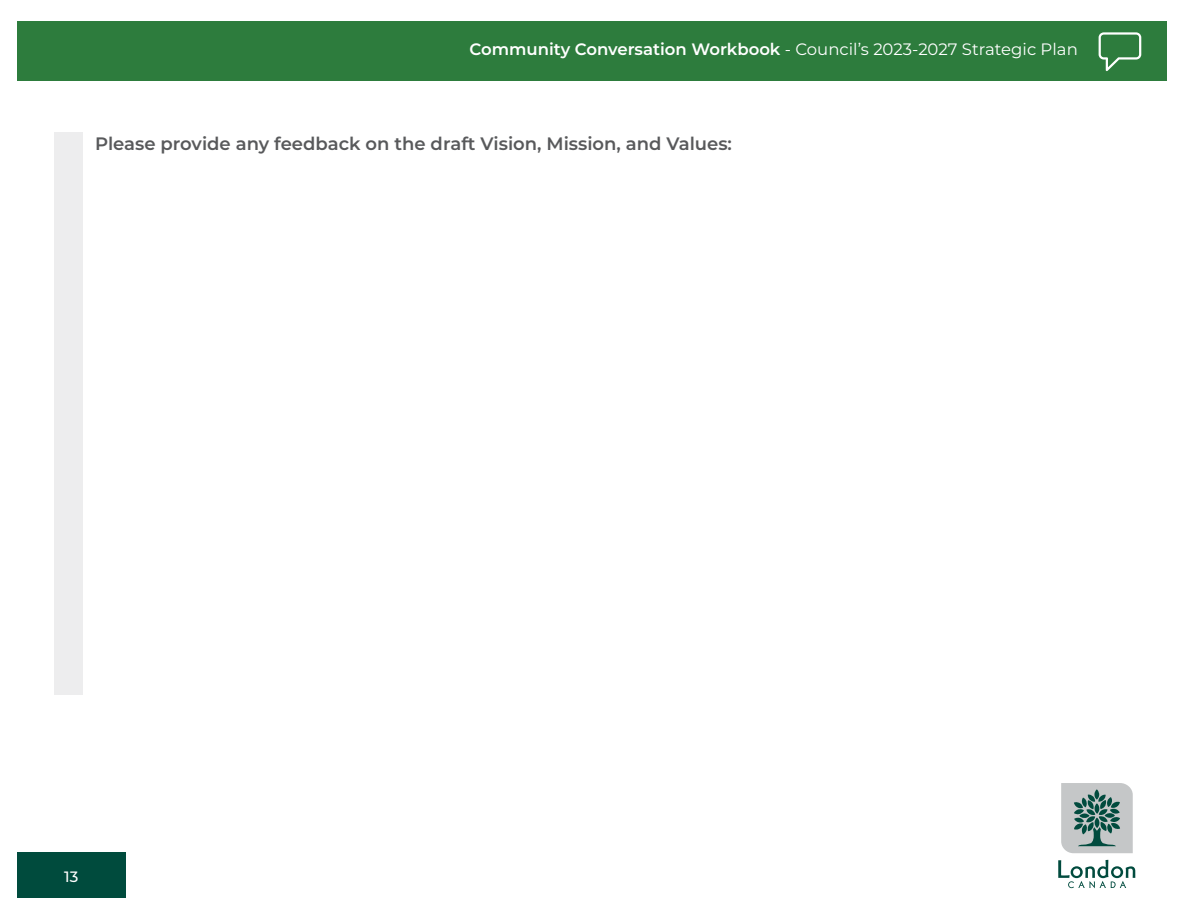
<style>
.page{position:relative;width:1188px;height:918px;background:#fff}
.page>*{position:absolute;margin:0;border:0;box-sizing:border-box;transform-origin:0 0}
.Heading__H2{font:600 18px "Montserrat";color:#58595b}
.t1{font:16.5px "Montserrat";color:#fff}
.t2{font:500 15px "Montserrat";color:#fff}
.s1{font-weight:600}
</style>
<div class="page">
<div style="left:17px;top:21px;width:1149px;height:60px;background:#2d7c3d"></div>
<svg style="left:1099px;top:32px;width:42px;height:39px"></svg>
<div style="left:17px;top:852px;width:108px;height:45px;background:#004b3d"></div>
<svg style="left:1058px;top:783px;width:78px;height:106px"></svg>
<div style="left:54px;top:132px;width:28px;height:562px;background:#ededee"></div>
<p class="t1" style="left:469px;top:38px;width:610px"><span class="s1">Community Conversation Workbook</span> - Council’s 2023-2027 Strategic Plan</p>
<h2 class="Heading__H2" style="left:95px;top:130px;width:638px">Please provide any feedback on the draft Vision, Mission, and Values:</h2>
<p class="t2" style="left:64px;top:866px;width:16px">13</p>
</div>
